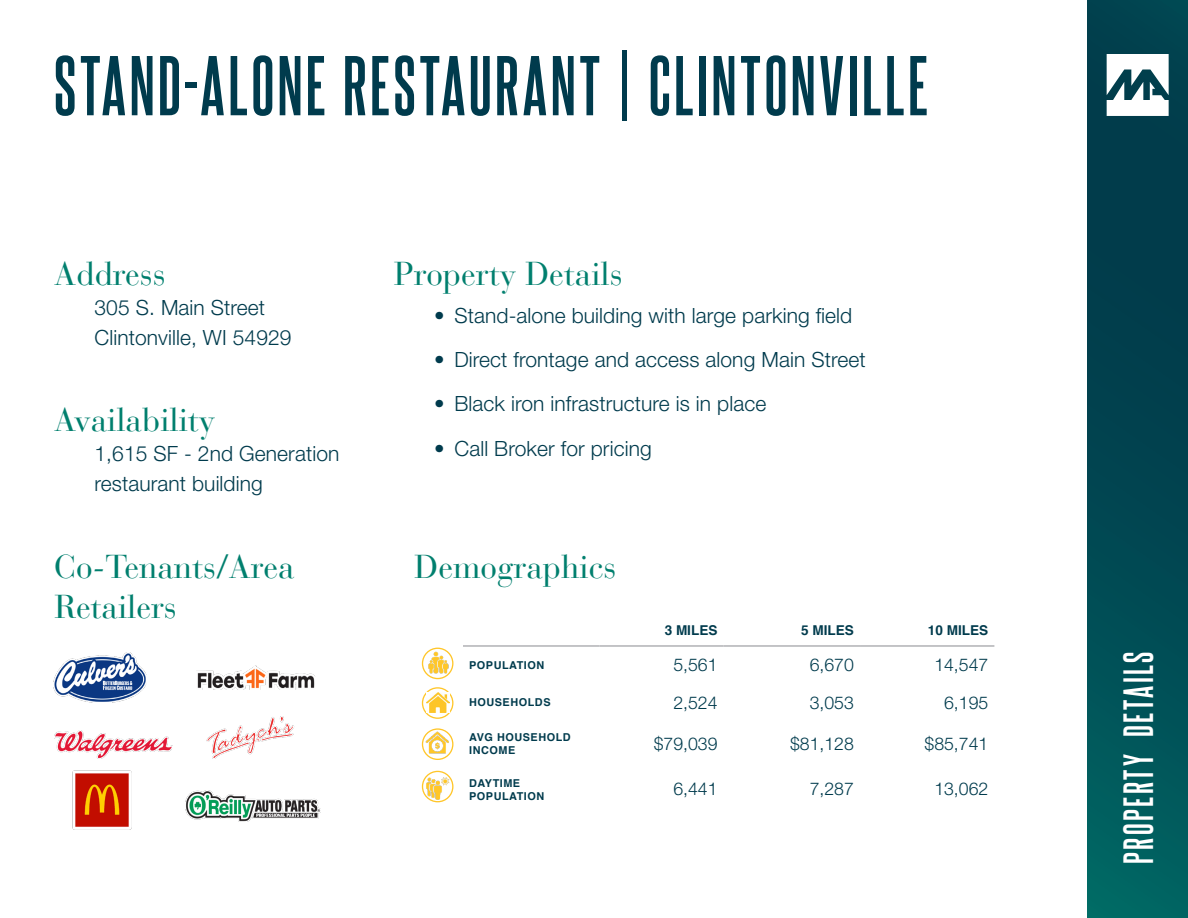
<style>
.page{position:relative;width:1188px;height:918px;background:#fff}
.page>*{position:absolute;margin:0;border:0;box-sizing:border-box;transform-origin:0 0}
.secondary_property_name{font:700 72px "Steelfish Rg";letter-spacing:.045em;color:#003b4d}
.page_label{font:700 36px "Steelfish Rg";letter-spacing:.07em;color:#fff}
.small_serif_subhead{font:33px "Bauer Bodoni LT";color:#007f6e}
.body_text_indent{font:300 21px/30px "Helvetica Neue LT Std";letter-spacing:.005em;color:#003b4d}
.body_text_indent-2{font:300 17.7px "Helvetica Neue LT Std";color:#003b4d}
.t1{font:700 13.65px "Helvetica";color:#003b4d}
.t2{font:700 10.8px/13px "Helvetica";letter-spacing:.05em;color:#003b4d}
</style>
<div class="page">
<hr style="left:463px;top:645px;width:136px;height:2px;background:#a8a9ad">
<hr style="left:599px;top:645px;width:125px;height:2px;background:#a8a9ad">
<hr style="left:724px;top:645px;width:136px;height:2px;background:#a8a9ad">
<hr style="left:860px;top:645px;width:134px;height:2px;background:#a8a9ad">
<div style="left:1087px;top:0;width:101px;height:918px;background:linear-gradient(to bottom,#013447,#005d5e)"></div>
<svg style="left:1107px;top:54px;width:62px;height:62px"></svg>
<div style="left:422px;top:771px;width:31px;height:31px;border:1px solid #ffc629;border-radius:50%"></div>
<img style="left:425px;top:776px;width:25px;height:27px">
<div style="left:422px;top:728px;width:31px;height:32px;border:1px solid #ffc629;border-radius:50%"></div>
<img style="left:425px;top:731px;width:25px;height:23px">
<div style="left:422px;top:648px;width:31px;height:31px;border:1px solid #ffc629;border-radius:50%"></div>
<img style="left:427px;top:652px;width:23px;height:22px">
<div style="left:422px;top:687px;width:31px;height:32px;border:1px solid #ffc629;border-radius:50%"></div>
<img style="left:426px;top:692px;width:23px;height:20px">
<img style="left:54px;top:653px;width:93px;height:50px">
<img style="left:54px;top:730px;width:119px;height:28px">
<img style="left:206px;top:717px;width:88px;height:41px">
<img style="left:197px;top:666px;width:118px;height:23px">
<img style="left:72px;top:770px;width:60px;height:60px">
<img style="left:186px;top:791px;width:134px;height:30px">
<p class="secondary_property_name" style="left:54px;top:42px;width:875px">STAND-ALONE RESTAURANT | CLINTONVILLE</p>
<p class="small_serif_subhead" style="left:54px;top:254px;width:113px">Address</p>
<p class="body_text_indent" style="left:94px;top:292px;width:172px">305 S. Main Street</p>
<p class="body_text_indent" style="left:94px;top:322px;width:199px">Clintonville, WI 54929</p>
<p class="small_serif_subhead" style="left:54px;top:400px;width:163px">Availability</p>
<p class="body_text_indent" style="left:94px;top:438px;width:246px">1,615 SF - 2nd Generation restaurant building</p>
<p class="small_serif_subhead" style="left:394px;top:254px;width:230px">Property Details</p>
<p class="body_text_indent" style="left:434px;top:300px;width:420px">• Stand-alone building with large parking field</p>
<p class="body_text_indent" style="left:434px;top:344px;width:433px">• Direct frontage and access along Main Street</p>
<p class="body_text_indent" style="left:434px;top:388px;width:334px">• Black iron infrastructure is in place</p>
<p class="body_text_indent" style="left:434px;top:433px;width:219px">• Call Broker for pricing</p>
<p class="small_serif_subhead" style="left:54px;top:547px;width:242px">Co-Tenants/Area</p>
<p class="small_serif_subhead" style="left:415px;top:547px;width:203px">Demographics</p>
<p class="small_serif_subhead" style="left:54px;top:587px;width:124px">Retailers</p>
<p class="t1" style="left:665px;top:619px;width:54px">3 MILES</p>
<p class="t1" style="left:801px;top:619px;width:54px">5 MILES</p>
<p class="t1" style="left:928px;top:619px;width:62px">10 MILES</p>
<p class="t2" style="left:469px;top:659px;width:77px">POPULATION</p>
<p class="body_text_indent-2" style="left:673px;top:654px;width:46px">5,561</p>
<p class="body_text_indent-2" style="left:810px;top:654px;width:46px">6,670</p>
<p class="body_text_indent-2" style="left:934px;top:654px;width:55px">14,547</p>
<p class="t2" style="left:469px;top:696px;width:83px">HOUSEHOLDS</p>
<p class="body_text_indent-2" style="left:673px;top:691px;width:46px">2,524</p>
<p class="body_text_indent-2" style="left:810px;top:691px;width:46px">3,053</p>
<p class="body_text_indent-2" style="left:944px;top:691px;width:46px">6,195</p>
<p class="t2" style="left:469px;top:731px;width:103px">AVG HOUSEHOLD<br>INCOME</p>
<p class="body_text_indent-2" style="left:654px;top:733px;width:65px">$79,039</p>
<p class="body_text_indent-2" style="left:790px;top:733px;width:65px">$81,128</p>
<p class="body_text_indent-2" style="left:925px;top:733px;width:65px">$85,741</p>
<p class="t2" style="left:469px;top:777px;width:77px">DAYTIME<br>POPULATION</p>
<p class="body_text_indent-2" style="left:673px;top:778px;width:46px">6,441</p>
<p class="body_text_indent-2" style="left:810px;top:778px;width:46px">7,287</p>
<p class="body_text_indent-2" style="left:934px;top:778px;width:55px">13,062</p>
<p class="page_label" style="left:1116px;top:864px;width:214px;rotate:-90deg">PROPERTY DETAILS</p>
</div>
